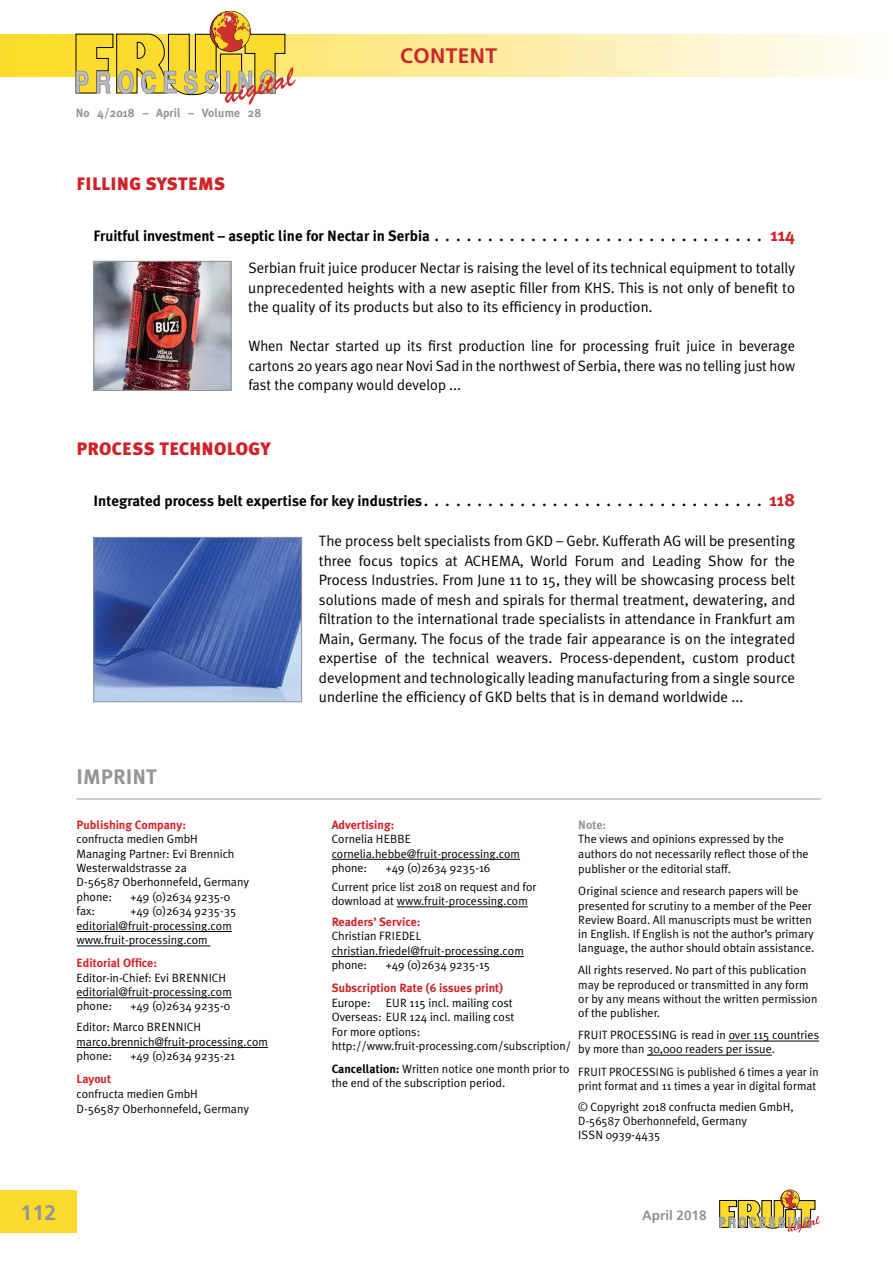
<style>
.page{position:relative;width:893px;height:1263px;background:#fff}
.page>*{position:absolute;margin:0;border:0;box-sizing:border-box;transform-origin:0 0}
.t1{font:700 21px "Frutiger";letter-spacing:.02em;color:#d02329}
.t2{font:700 21px "Meta Plus";color:#929495}
.t3{font:700 21px "Frutiger";color:#929495}
.t4{font:900 18px "Meta Plus";letter-spacing:.02em;color:#d02329}
.t5{font:15px/19.5px "Meta Plus Normal";color:#040000;text-align:justify}
.t6{font:700 15px "Meta Plus";color:#040000}
.t7{font:700 13.5px "Frutiger";color:#929495}
.t8{font:12px/14.1px "Meta Plus Normal";color:#040000}
.t9{font:12px/14.4px "Meta Plus Normal";color:#000}
.t10{font:700 12px "Meta Plus";color:#d02329}
.t11{font:700 12px "Meta Plus";letter-spacing:.01em;color:#929495}
.s1{font-size:18px;color:#d02329}
.s2{color:#040000}
.s3{font-family:"Meta Plus";font-weight:700}
</style>
<div class="page">
<svg style="left:0;top:34px;width:862px;height:43px;background:#fdeda4"></svg>
<div style="left:0;top:1191px;width:77px;height:42px;background:#fcdb2c"></div>
<svg style="left:719px;top:1189px;width:101px;height:44px"></svg>
<img style="left:96px;top:263px;width:133px;height:126px">
<div style="left:94px;top:261px;width:137px;height:130px;border:1px solid #929495"></div>
<svg style="left:75px;top:11px;width:221px;height:94px"></svg>
<hr style="left:77px;top:798px;width:744px;height:2px;background:#bbbdbc">
<hr style="left:77px;top:931px;width:155px;height:1px;background:#000">
<hr style="left:77px;top:946px;width:133px;height:1px;background:#000">
<hr style="left:77px;top:997px;width:155px;height:1px;background:#000">
<hr style="left:77px;top:1047px;width:191px;height:1px;background:#000">
<hr style="left:332px;top:859px;width:188px;height:1px;background:#000">
<hr style="left:397px;top:906px;width:131px;height:1px;background:#000">
<hr style="left:332px;top:956px;width:192px;height:1px;background:#000">
<hr style="left:729px;top:1041px;width:90px;height:1px;background:#040000">
<hr style="left:647px;top:1055px;width:125px;height:1px;background:#040000">
<img style="left:96px;top:539px;width:204px;height:161px">
<div style="left:94px;top:537px;width:208px;height:165px;border:1px solid #929495"></div>
<p class="t11" style="left:76px;top:107px;width:187px">No 4/2018 – April – Volume 28</p>
<h2 class="t4" style="left:77px;top:173px;width:150px">FILLING SYSTEMS</h2>
<h1 class="t1" style="left:400px;top:46px;width:99px">CONTENT</h1>
<p class="t6" style="left:94px;top:229px;width:703px">Fruitful investment – aseptic line for Nectar in Serbia . . . . . . . . . . . . . . . . . . . . . . . . . . . . . . . <span class="s1">114</span></p>
<p class="t5" style="left:248px;top:260px;width:548px">Serbian fruit juice producer Nectar is raising the level of its technical equipment to totally unprecedented heights with a new aseptic filler from KHS. This is not only of benefit to the quality of its products but also to its efficiency in production.</p>
<p class="t5" style="left:248px;top:338px;width:548px">When Nectar started up its first production line for processing fruit juice in beverage cartons 20 years ago near Novi Sad in the northwest of Serbia, there was no telling just how fast the company would develop ...</p>
<h2 class="t4" style="left:77px;top:438px;width:196px">PROCESS TECHNOLOGY</h2>
<p class="t6" style="left:94px;top:494px;width:703px">Integrated process belt expertise for key industries . . . . . . . . . . . . . . . . . . . . . . . . . . . . . . . . <span class="s1">118</span></p>
<p class="t5" style="left:319px;top:533px;width:478px">The process belt specialists from GKD – Gebr. Kufferath AG will be presenting three focus topics at ACHEMA, World Forum and Leading Show for the Process Industries. From June 11 to 15, they will be showcasing process belt solutions made of mesh and spirals for thermal treatment, dewatering, and filtration to the international trade specialists in attendance in Frankfurt am Main, Germany. The focus of the trade fair appearance is on the integrated expertise of the technical weavers. Process-dependent, custom product development and technologically leading manufacturing from a single source underline the efficiency of GKD belts that is in demand worldwide ...</p>
<h1 class="t2" style="left:77px;top:767px;width:82px">IMPRINT</h1>
<p class="t10" style="left:77px;top:819px;width:111px">Publishing Company:</p>
<p class="t8" style="left:77px;top:833px;width:174px">confructa medien GmbH<br>Managing Partner: Evi Brennich<br>Westerwaldstrasse 2a<br>D-56587 Oberhonnefeld, Germany phone:</p>
<p class="t8" style="left:131px;top:891px;width:101px">+49 (0)2634 9235-0</p>
<p class="t8" style="left:77px;top:905px;width:20px">fax:</p>
<p class="t8" style="left:131px;top:905px;width:108px">+49 (0)2634 9235-35</p>
<p class="t9" style="left:77px;top:920px;width:157px">editorial@fruit-processing.com www.fruit-processing.com</p>
<p class="t10" style="left:77px;top:957px;width:82px">Editorial Office:</p>
<p class="t8" style="left:77px;top:972px;width:151px">Editor-in-Chief: Evi BRENNICH</p>
<p class="t9" style="left:77px;top:986px;width:157px">editorial@fruit-processing.com</p>
<p class="t8" style="left:77px;top:1000px;width:37px">phone:</p>
<p class="t8" style="left:77px;top:997px;width:155px;line-height:20.9px;text-indent:54px">+49 (0)2634 9235-0<br>Editor: Marco BRENNICH</p>
<p class="t9" style="left:77px;top:1036px;width:193px">marco.brennich@fruit-processing.com</p>
<p class="t8" style="left:77px;top:1050px;width:37px">phone:</p>
<p class="t8" style="left:131px;top:1050px;width:106px">+49 (0)2634 9235-21</p>
<p class="t10" style="left:77px;top:1073px;width:36px">Layout</p>
<p class="t8" style="left:77px;top:1087px;width:174px;line-height:14.7px">confructa medien GmbH<br>D-56587 Oberhonnefeld, Germany</p>
<p class="t10" style="left:332px;top:819px;width:64px">Advertising:</p>
<p class="t8" style="left:332px;top:833px;width:81px">Cornelia HEBBE</p>
<p class="t9" style="left:332px;top:847px;width:190px">cornelia.hebbe@fruit-processing.com</p>
<p class="t8" style="left:332px;top:862px;width:37px">phone:</p>
<p class="t11" style="left:578px;top:819px;width:29px">Note:</p>
<p class="t8" style="left:578px;top:833px;width:232px;line-height:14.7px">The views and opinions expressed by the authors do not necessarily reflect those of the publisher or the editorial staff.</p>
<p class="t8" style="left:578px;top:885px;width:238px">Original science and research papers will be presented for scrutiny to a member of the Peer Review Board. All manuscripts must be written in English. If English is not the author’s primary language, the author should obtain assistance.</p>
<p class="t8" style="left:578px;top:964px;width:241px">All rights reserved. No part of this publication may be reproduced or transmitted in any form or by any means without the written permission of the publisher.</p>
<p class="t8" style="left:578px;top:1029px;width:242px">FRUIT PROCESSING is read in over 115 countries by more than 30,000 readers per issue.</p>
<p class="t8" style="left:578px;top:1066px;width:242px">FRUIT PROCESSING is published 6 times a year in print format and 11 times a year in digital format</p>
<p class="t8" style="left:578px;top:1101px;width:217px">© Copyright 2018 confructa medien GmbH,<br>D-56587 Oberhonnefeld, Germany<br>ISSN 0939-4435</p>
<p class="t8" style="left:332px;top:860px;width:206px;line-height:18.8px;text-indent:54px">+49 (0)2634 9235-16<br>Current price list 2018 on request and for</p>
<p class="t9" style="left:332px;top:895px;width:198px"><span class="s2">download at</span> www.fruit-processing.com</p>
<p class="t10" style="left:332px;top:916px;width:90px">Readers’ Service:</p>
<p class="t8" style="left:332px;top:930px;width:91px">Christian FRIEDEL</p>
<p class="t9" style="left:332px;top:945px;width:194px">christian.friedel@fruit-processing.com</p>
<p class="t8" style="left:332px;top:959px;width:37px">phone:</p>
<p class="t8" style="left:386px;top:959px;width:106px">+49 (0)2634 9235-15</p>
<p class="t10" style="left:332px;top:982px;width:173px">Subscription Rate (6 issues print)</p>
<p class="t8" style="left:332px;top:996px;width:241px">Europe: EUR 115 incl. mailing cost<br>Overseas: EUR 124 incl. mailing cost<br>For more options: http://www.fruit-processing.com/subscription/</p>
<p class="t8" style="left:332px;top:1063px;width:239px"><span class="s3">Cancellation:</span> Written notice one month prior to the end of the subscription period.</p>
<h1 class="t3" style="left:20px;top:1203px;width:37px">112</h1>
<p class="t7" style="left:642px;top:1209px;width:66px">April 2018</p>
</div>
